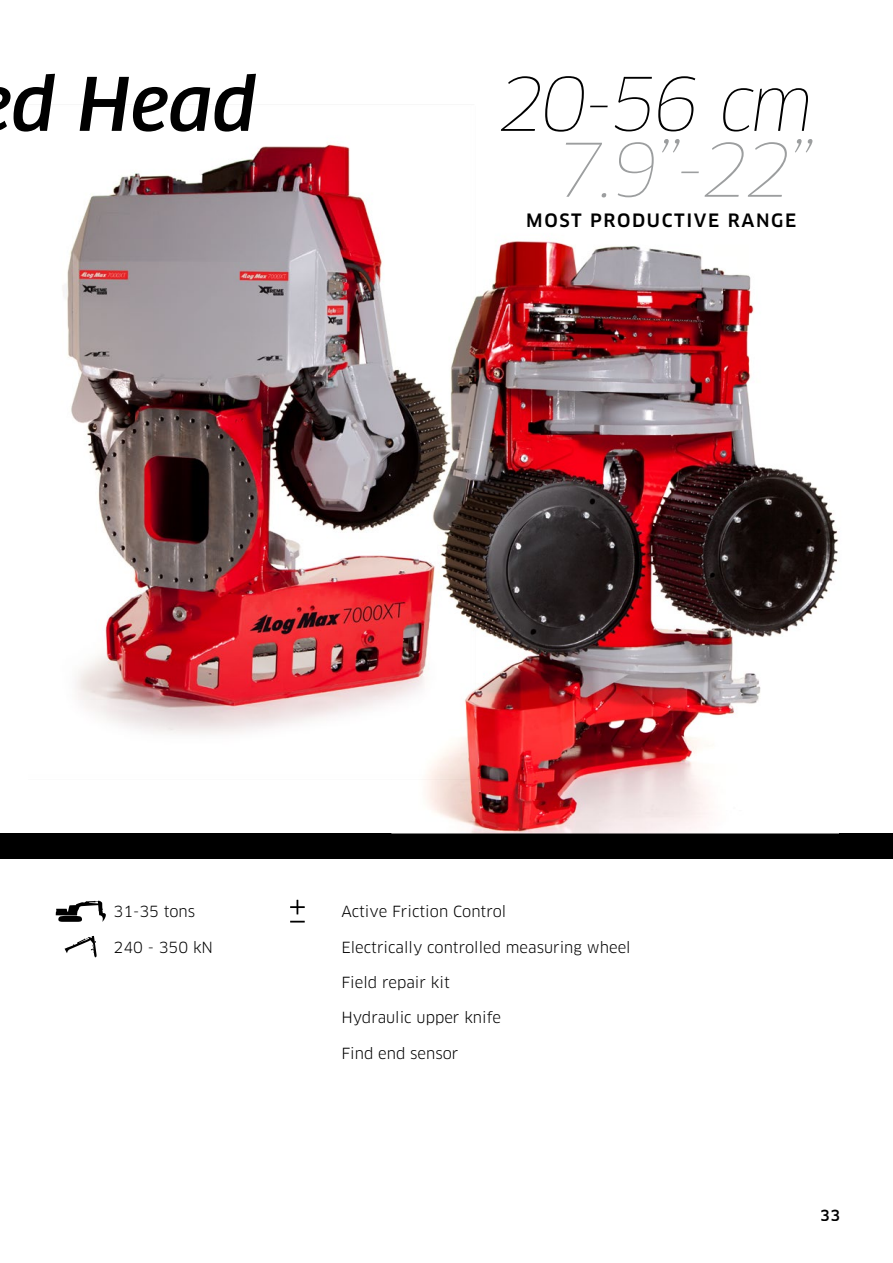
<style>
.page{position:relative;width:893px;height:1263px;background:#fff}
.page>*{position:absolute;margin:0;border:0;box-sizing:border-box;transform-origin:0 0}
.t1{font:italic 100 72px "Clan Pro";color:#9c9e9f}
.t2{font:italic 100 72px "Clan Pro";color:#000}
.t3{font:italic 500 72px "Clan Pro";color:#000}
.t4{font:500 18px "Clan Pro";letter-spacing:.09em;color:#000}
.t5{font:15px "Clan Pro";color:#000}
.t6{font:500 15px "Clan Pro";color:#000}
</style>
<div class="page">
<div style="left:0;top:833px;width:893px;height:26px;background:#000"></div>
<img style="left:426px;top:241px;width:413px;height:592px">
<img style="left:63px;top:144px;width:416px;height:639px">
<svg style="left:290px;top:900px;width:15px;height:14px"></svg>
<svg style="left:290px;top:921px;width:15px;height:1px"></svg>
<svg style="left:56px;top:900px;width:50px;height:22px"></svg>
<svg style="left:65px;top:936px;width:32px;height:21px"></svg>
<h1 class="t3" style="left:12px;top:62px;width:246px">d Head</h1>
<h1 class="t2" style="left:497px;top:61px;width:318px">20-56 cm</h1>
<h1 class="t1" style="left:556px;top:127px;width:259px">7.9’’-22’’</h1>
<p class="t4" style="left:526px;top:210px;width:271px">MOST PRODUCTIVE RANGE</p>
<p class="t5" style="left:114px;top:903px;width:83px">31-35 tons</p>
<p class="t5" style="left:114px;top:938px;width:101px">240 - 350 kN</p>
<p class="t5" style="left:341px;top:903px;width:166px">Active Friction Control</p>
<p class="t5" style="left:341px;top:938px;width:291px">Electrically controlled measuring wheel</p>
<p class="t5" style="left:341px;top:973px;width:110px">Field repair kit</p>
<p class="t5" style="left:341px;top:1009px;width:161px">Hydraulic upper knife</p>
<p class="t5" style="left:341px;top:1044px;width:119px">Find end sensor</p>
<p class="t6" style="left:821px;top:1206px;width:21px">33</p>
</div>
